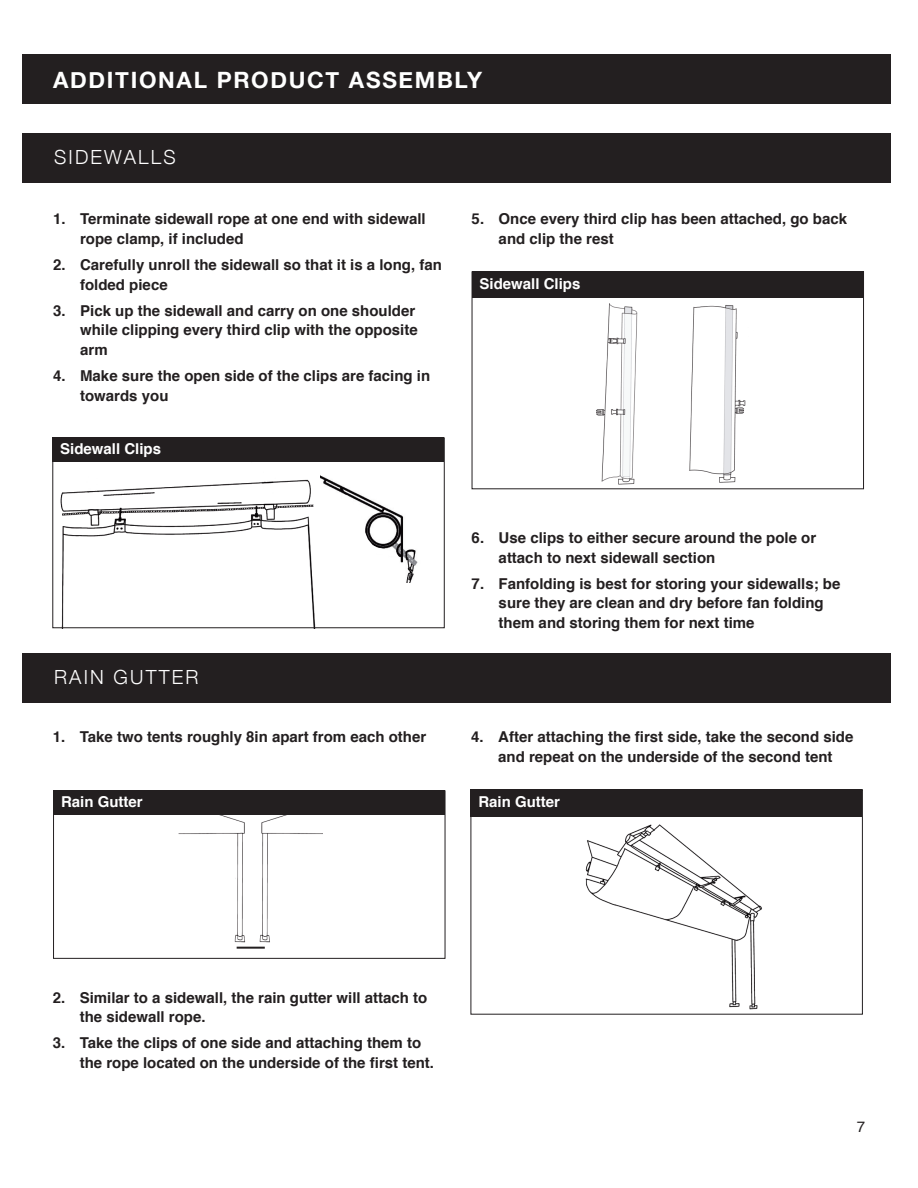
<style>
.page{position:relative;width:918px;height:1188px;background:#fff}
.page>*{position:absolute;margin:0;border:0;box-sizing:border-box;transform-origin:0 0}
.t1{font:700 22.5px "Helvetica Neue";letter-spacing:.075em;color:#fff}
.t2{font:300 19.5px "Helvetica Neue";letter-spacing:.11em;color:#fff}
.t3{font:700 15px/19.5px "Helvetica";color:#231f20}
.t4{font:700 15px "Helvetica";color:#fff}
.t5{font:15px "Helvetica";color:#231f20}
</style>
<div class="page">
<div style="left:22px;top:54px;width:868px;height:50px;background:#231f20"></div>
<img style="left:178px;top:815px;width:145px;height:134px">
<div style="left:53px;top:790px;width:392px;height:169px;border:1px solid #231f20"></div>
<div style="left:53px;top:790px;width:392px;height:25px;background:#231f20"></div>
<img style="left:585px;top:824px;width:177px;height:186px">
<div style="left:471px;top:789px;width:391px;height:28px;background:#231f20"></div>
<hr style="left:237px;top:947px;width:28px;height:2px;background:#231f20">
<div style="left:22px;top:133px;width:868px;height:50px;background:#231f20"></div>
<div style="left:22px;top:653px;width:868px;height:50px;background:#231f20"></div>
<img style="left:60px;top:475px;width:261px;height:151px">
<div style="left:52px;top:438px;width:392px;height:24px;background:#231f20"></div>
<img style="left:321px;top:476px;width:97px;height:107px">
<img style="left:596px;top:303px;width:42px;height:182px">
<div style="left:472px;top:272px;width:392px;height:26px;background:#231f20"></div>
<img style="left:689px;top:305px;width:57px;height:178px">
<svg style="left:339px;top:493px;width:60px;height:65px"></svg>
<h1 class="t1" style="left:53px;top:62px;width:430px">ADDITIONAL PRODUCT ASSEMBLY</h1>
<h2 class="t2" style="left:54px;top:141px;width:123px">SIDEWALLS</h2>
<p class="t3" style="left:80px;top:210px;width:347px;text-indent:-27px">1. Terminate sidewall rope at one end with sidewall rope clamp, if included</p>
<p class="t3" style="left:80px;top:255px;width:363px;text-indent:-27px">2. Carefully unroll the sidewall so that it is a long, fan folded piece</p>
<p class="t3" style="left:80px;top:301px;width:339px;text-indent:-27px">3. Pick up the sidewall and carry on one shoulder while clipping every third clip with the opposite arm</p>
<p class="t3" style="left:80px;top:366px;width:352px;text-indent:-27px">4. Make sure the open side of the clips are facing in towards you</p>
<p class="t4" style="left:60px;top:437px;width:102px">Sidewall Clips</p>
<h2 class="t2" style="left:54px;top:661px;width:146px">RAIN GUTTER</h2>
<p class="t3" style="left:53px;top:727px;width:375px">1. Take two tents roughly 8in apart from each other</p>
<p class="t3" style="left:499px;top:210px;width:350px;text-indent:-27px">5. Once every third clip has been attached, go back and clip the rest</p>
<p class="t4" style="left:480px;top:271px;width:102px">Sidewall Clips</p>
<p class="t3" style="left:499px;top:528px;width:319px;text-indent:-27px">6. Use clips to either secure around the pole or attach to next sidewall section</p>
<p class="t3" style="left:499px;top:574px;width:343px;text-indent:-27px">7. Fanfolding is best for storing your sidewalls; be sure they are clean and dry before fan folding them and storing them for next time</p>
<p class="t3" style="left:471px;top:727px;width:384px;text-align:center">4. After attaching the first side, take the second side and repeat on the underside of the second tent</p>
<p class="t4" style="left:61px;top:790px;width:83px">Rain Gutter</p>
<p class="t4" style="left:478px;top:789px;width:83px">Rain Gutter</p>
<p class="t3" style="left:80px;top:988px;width:349px;text-indent:-27px">2. Similar to a sidewall, the rain gutter will attach to the sidewall rope.</p>
<p class="t3" style="left:80px;top:1033px;width:356px;text-indent:-27px">3. Take the clips of one side and attaching them to the rope located on the underside of the first tent.</p>
<p class="t5" style="left:857px;top:1115px;width:10px">7</p>
</div>
